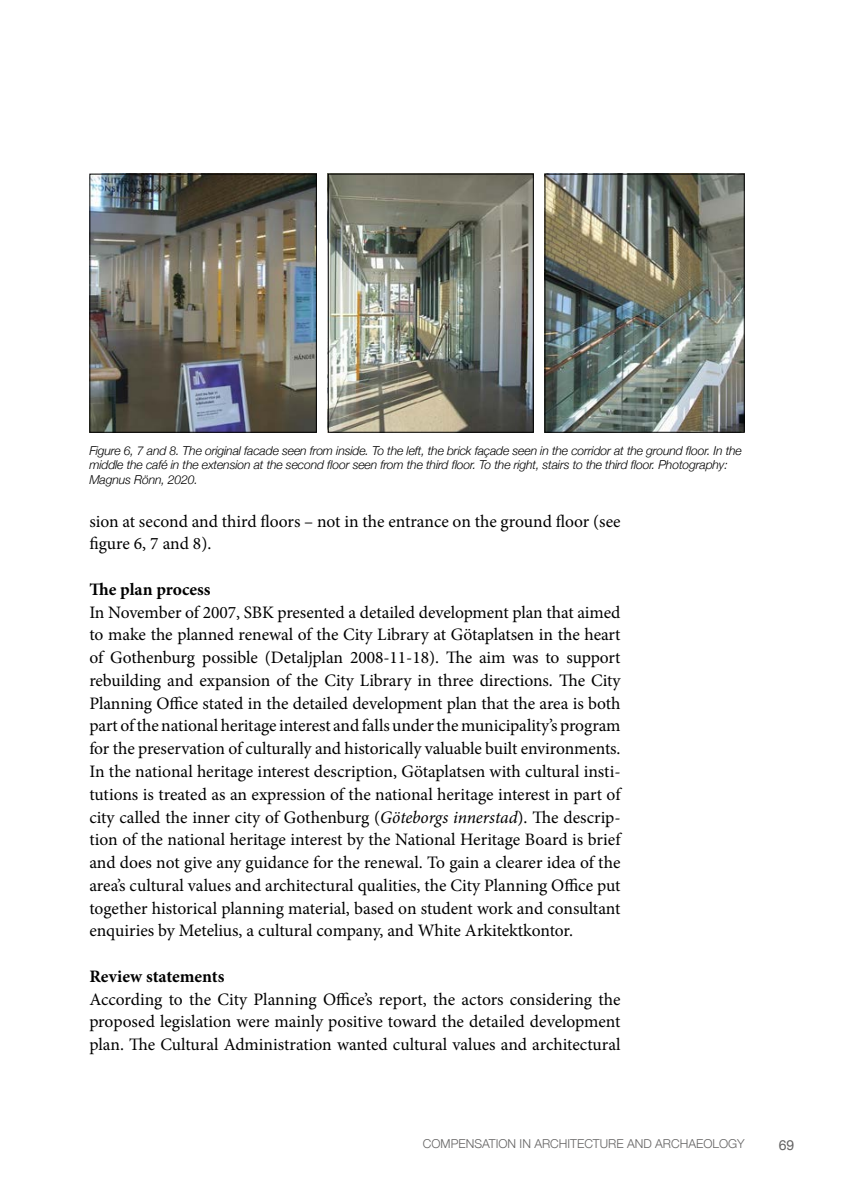
<style>
.page{position:relative;width:844px;height:1191px;background:#fff}
.page>*{position:absolute;margin:0;border:0;box-sizing:border-box;transform-origin:0 0}
.t1{font:17.5px/22.8px "Minion Pro";color:#000;text-align:justify}
.t2{font:700 17.5px "Minion Pro";color:#000}
.t3{font:14px "Helvetica Neue";color:#646363}
.t4{font:italic 300 12.25px/14.7px "Helvetica Neue";letter-spacing:-.015em;color:#000}
.t5{font:300 12.25px "Helvetica Neue";color:#646363}
.s1{font-style:italic}
</style>
<div class="page">
<img style="left:91px;top:176px;width:224px;height:255px">
<div style="left:89px;top:174px;width:228px;height:259px;border:1px solid #000"></div>
<img style="left:330px;top:176px;width:201px;height:255px">
<div style="left:328px;top:174px;width:205px;height:259px;border:1px solid #000"></div>
<img style="left:546px;top:176px;width:196px;height:255px">
<div style="left:544px;top:174px;width:200px;height:259px;border:1px solid #000"></div>
<p class="t4" style="left:89px;top:442px;width:654px">Figure 6, 7 and 8. The original facade seen from inside. To the left, the brick façade seen in the corridor at the ground floor. In the middle the café in the extension at the second floor seen from the third floor. To the right, stairs to the third floor. Photography:<br>Magnus Rönn, 2020.</p>
<p class="t1" style="left:89px;top:510px;width:532px">sion at second and third floors – not in the entrance on the ground floor (see figure 6, 7 and 8).</p>
<p class="t2" style="left:89px;top:577px;width:123px">The plan process</p>
<p class="t1" style="left:89px;top:601px;width:532px">In November of 2007, SBK presented a detailed development plan that aimed to make the planned renewal of the City Library at Götaplatsen in the heart of Gothenburg possible (Detaljplan 2008-11-18). The aim was to support rebuilding and expansion of the City Library in three directions. The City Planning Office stated in the detailed development plan that the area is both part of the national heritage interest and falls under the municipality’s program for the preservation of culturally and historically valuable built environments.<br>In the national heritage interest description, Götaplatsen with cultural insti&shy;tutions is treated as an expression of the national heritage interest in part of city called the inner city of Gothenburg (<span class="s1">Göteborgs innerstad</span>). The descrip&shy;tion of the national heritage interest by the National Heritage Board is brief and does not give any guidance for the renewal. To gain a clearer idea of the area’s cultural values and architectural qualities, the City Planning Office put together historical planning material, based on student work and consultant enquiries by Metelius, a cultural company, and White Arkitektkontor.</p>
<p class="t2" style="left:89px;top:964px;width:137px">Review statements</p>
<p class="t1" style="left:89px;top:987px;width:532px">According to the City Planning Office’s report, the actors considering the proposed legislation were mainly positive toward the detailed development plan. The Cultural Administration wanted cultural values and architectural</p>
<p class="t5" style="left:423px;top:1134px;width:323px">COMPENSATION IN ARCHITECTURE AND ARCHAEOLOGY</p>
<p class="t3" style="left:778px;top:1134px;width:17px">69</p>
</div>
